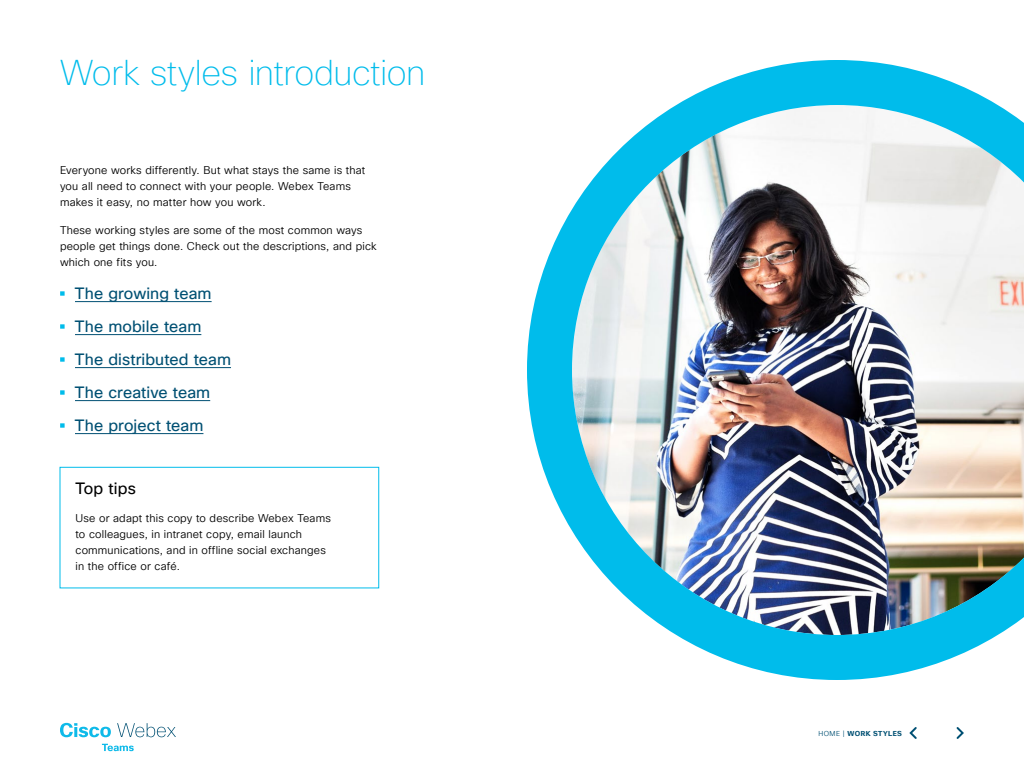
<style>
.page{position:relative;width:1024px;height:768px;background:#fff}
.page>*{position:absolute;margin:0;border:0;box-sizing:border-box;transform-origin:0 0}
.t1{font:100 35px "Cisco Sans TT";letter-spacing:-.01em;color:#00bceb}
.t2{font:16px "Cisco Sans TT";letter-spacing:.005em;color:#005073}
.t3{font:16px "Cisco Sans TT";letter-spacing:.01em;color:#000}
.t4{font:11px/16px "Cisco Sans TT Light";letter-spacing:.015em;color:#000}
.t5{font:700 7px "Cisco Sans TT";letter-spacing:.065em;color:#005073}
.s1{font-family:"Cisco Sans TT Light";color:#00bceb}
.s2{font-family:"Cisco Sans TT Light";font-weight:400}
</style>
<div class="page">
<hr style="left:75px;top:301px;width:137px;height:1px;background:#005073">
<hr style="left:75px;top:334px;width:126px;height:1px;background:#005073">
<hr style="left:75px;top:367px;width:156px;height:1px;background:#005073">
<hr style="left:75px;top:400px;width:135px;height:1px;background:#005073">
<hr style="left:75px;top:433px;width:128px;height:1px;background:#005073">
<svg style="left:60px;top:291px;width:5px;height:5px"></svg>
<svg style="left:60px;top:324px;width:5px;height:5px"></svg>
<svg style="left:60px;top:357px;width:5px;height:5px"></svg>
<svg style="left:60px;top:390px;width:5px;height:5px"></svg>
<svg style="left:60px;top:423px;width:5px;height:5px"></svg>
<div style="left:60px;top:467px;width:319px;height:121px;border:1px solid #00bceb"></div>
<img style="left:527px;top:60px;width:497px;height:620px">
<svg style="left:909px;top:727px;width:8px;height:12px"></svg>
<svg style="left:956px;top:727px;width:8px;height:12px"></svg>
<svg style="left:102px;top:744px;width:32px;height:7px"></svg>
<svg style="left:60px;top:723px;width:51px;height:14px"></svg>
<svg style="left:117px;top:723px;width:59px;height:14px"></svg>
<h1 class="t1" style="left:60px;top:50px;width:367px">Work styles introduction</h1>
<p class="t4" style="left:60px;top:162px;width:307px">Everyone works differently. But what stays the same is that you all need to connect with your people. Webex Teams makes it easy, no matter how you work.</p>
<p class="t4" style="left:60px;top:222px;width:318px">These working styles are some of the most common ways people get things done. Check out the descriptions, and pick which one fits you.</p>
<h2 class="t2" style="left:60px;top:283px;width:153px"><span class="s1">•</span> The growing team</h2>
<h2 class="t2" style="left:60px;top:316px;width:143px"><span class="s1">•</span> The mobile team</h2>
<h2 class="t2" style="left:60px;top:349px;width:173px"><span class="s1">•</span> The distributed team</h2>
<h2 class="t2" style="left:60px;top:382px;width:152px"><span class="s1">•</span> The creative team</h2>
<h2 class="t2" style="left:60px;top:415px;width:145px"><span class="s1">•</span> The project team</h2>
<h2 class="t3" style="left:76px;top:478px;width:62px">Top tips</h2>
<p class="t4" style="left:76px;top:511px;width:257px">Use or adapt this copy to describe Webex Teams to colleagues, in intranet copy, email launch communications, and in offline social exchanges in the office or café.</p>
<p class="t5" style="left:819px;top:729px;width:85px"><span class="s2">HOME |</span> WORK STYLES</p>
</div>
